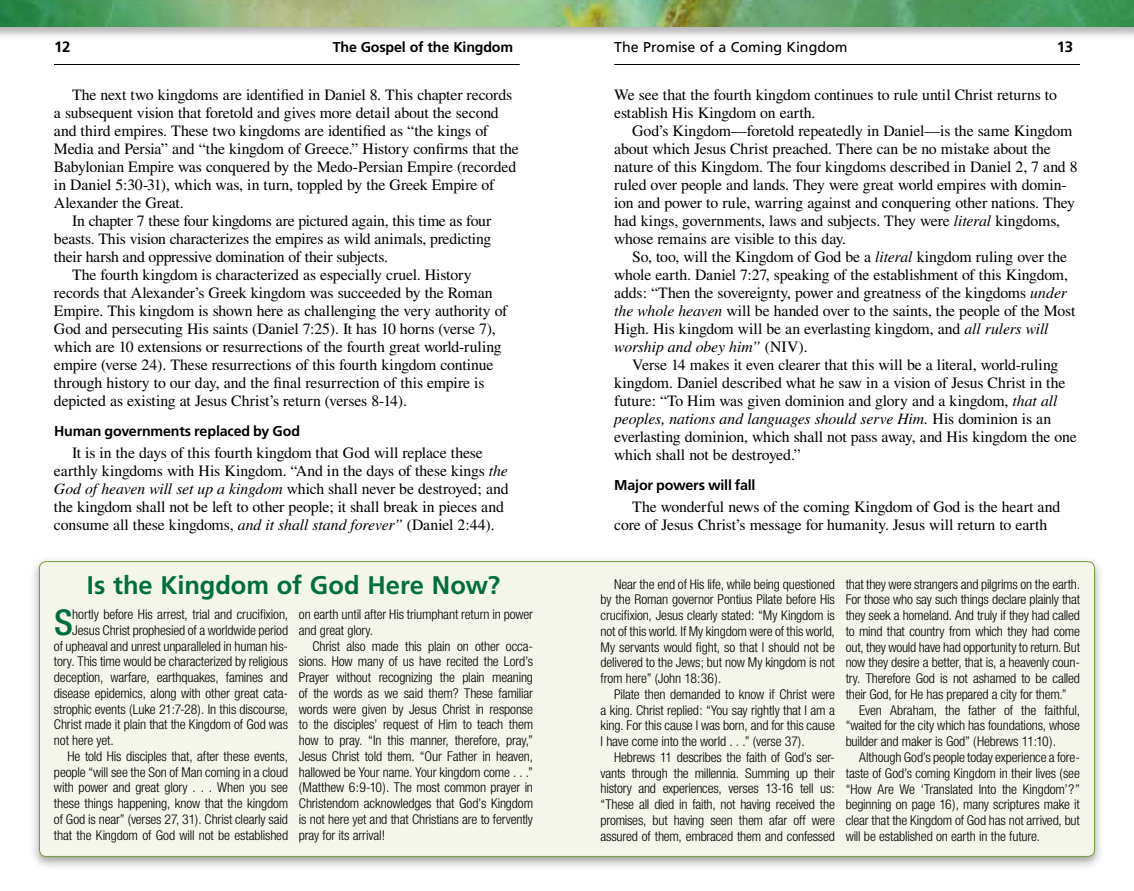
<style>
.page{position:relative;width:1134px;height:891px;background:#fff}
.page>*{position:absolute;margin:0;border:0;box-sizing:border-box;transform-origin:0 0}
.t1{font:500 condensed 35.55px "Helvetica Neue";color:#006f3d}
.t2{font:700 25.5px "Frutiger";color:#006f3d}
.t3{font:15.75px/18px "Times";letter-spacing:-.01em;color:#000}
.t4{font:700 15px "Frutiger";color:#000}
.t5{font:700 14.25px "Frutiger";letter-spacing:-.015em;color:#000}
.t6{font:14.25px "Frutiger";color:#000}
.t7{font:300 condensed 13.5px/15.8px "Helvetica Neue";letter-spacing:-.01em;color:#000;text-align:justify}
.s1{font-style:italic}
</style>
<div class="page">
<hr style="left:54px;top:64px;width:466px;height:1px;background:#000">
<hr style="left:614px;top:64px;width:466px;height:1px;background:#000">
<div style="left:0;top:0;width:1134px;height:39px;background:#000;opacity:.3"></div>
<img style="left:0;top:0;width:1134px;height:27px">
<div style="left:30px;top:555px;width:1074px;height:315px;background:#000;opacity:.4"></div>
<div style="left:39px;top:562px;width:1056px;height:294px;background:#f4f6ec;border-radius:7px"></div>
<p class="t6" style="left:614px;top:38px;width:235px">The Promise of a Coming Kingdom</p>
<p class="t4" style="left:54px;top:38px;width:18px">12</p>
<p class="t5" style="left:333px;top:39px;width:182px">The Gospel of the Kingdom</p>
<p class="t4" style="left:1057px;top:38px;width:18px">13</p>
<p class="t3" style="left:72px;top:86px;width:442px">The next two kingdoms are identified in Daniel 8. This chapter records</p>
<p class="t3" style="left:54px;top:104px;width:446px">a subsequent vision that foretold and gives more detail about the second</p>
<p class="t3" style="left:54px;top:122px;width:436px">and third empires. These two kingdoms are identified as “the kings of</p>
<p class="t3" style="left:54px;top:140px;width:466px">Media and Persia” and “the kingdom of Greece.” History confirms that the</p>
<p class="t3" style="left:54px;top:158px;width:464px">Babylonian Empire was conquered by the Medo-Persian Empire (recorded</p>
<p class="t3" style="left:54px;top:176px;width:442px">in Daniel 5:30-31), which was, in turn, toppled by the Greek Empire of</p>
<p class="t3" style="left:54px;top:194px;width:131px">Alexander the Great.</p>
<p class="t3" style="left:72px;top:212px;width:421px">In chapter 7 these four kingdoms are pictured again, this time as four</p>
<p class="t3" style="left:54px;top:230px;width:439px">beasts. This vision characterizes the empires as wild animals, predicting</p>
<p class="t3" style="left:54px;top:248px;width:336px">their harsh and oppressive domination of their subjects.</p>
<p class="t3" style="left:72px;top:266px;width:401px">The fourth kingdom is characterized as especially cruel. History</p>
<p class="t3" style="left:54px;top:284px;width:440px">records that Alexander’s Greek kingdom was succeeded by the Roman</p>
<p class="t3" style="left:54px;top:302px;width:455px">Empire. This kingdom is shown here as challenging the very authority of</p>
<p class="t3" style="left:54px;top:320px;width:443px">God and persecuting His saints (Daniel 7:25). It has 10 horns (verse 7),</p>
<p class="t3" style="left:54px;top:338px;width:449px">which are 10 extensions or resurrections of the fourth great world-ruling</p>
<p class="t3" style="left:54px;top:356px;width:441px">empire (verse 24). These resurrections of this fourth kingdom continue</p>
<p class="t3" style="left:54px;top:374px;width:432px">through history to our day, and the final resurrection of this empire is</p>
<p class="t3" style="left:54px;top:392px;width:355px">depicted as existing at Jesus Christ’s return (verses 8-14).</p>
<p class="t5" style="left:54px;top:423px;width:248px">Human governments replaced by God</p>
<p class="t3" style="left:54px;top:444px;width:456px;text-indent:18px">It is in the days of this fourth kingdom that God will replace these earthly kingdoms with His Kingdom. “And in the days of these kings <span class="s1">the God of heaven will set up a kingdom</span> which shall never be destroyed; and the kingdom shall not be left to other people; it shall break in pieces and consume all these kingdoms, <span class="s1">and it shall stand forever”</span> (Daniel 2:44).</p>
<p class="t3" style="left:614px;top:86px;width:444px">We see that the fourth kingdom continues to rule until Christ returns to establish His Kingdom on earth.</p>
<p class="t3" style="left:614px;top:122px;width:465px;text-indent:18px">God’s Kingdom—foretold repeatedly in Daniel—is the same Kingdom about which Jesus Christ preached. There can be no mistake about the nature of this Kingdom. The four kingdoms described in Daniel 2, 7 and 8 ruled over people and lands. They were great world empires with domin&shy;ion and power to rule, warring against and conquering other nations. They had kings, governments, laws and subjects. They were <span class="s1">literal</span> kingdoms, whose remains are visible to this day.</p>
<p class="t3" style="left:614px;top:248px;width:463px;text-indent:18px">So, too, will the Kingdom of God be a <span class="s1">literal</span> kingdom ruling over the whole earth. Daniel 7:27, speaking of the establishment of this Kingdom, adds: “Then the sovereignty, power and greatness of the kingdoms <span class="s1">under the whole heaven</span> will be handed over to the saints, the people of the Most High. His kingdom will be an everlasting kingdom, and <span class="s1">all rulers will worship and obey him”</span> (NIV).</p>
<p class="t3" style="left:614px;top:356px;width:464px;text-indent:18px">Verse 14 makes it even clearer that this will be a literal, world-ruling kingdom. Daniel described what he saw in a vision of Jesus Christ in the future: “To Him was given dominion and glory and a kingdom, <span class="s1">that all peoples, nations and languages should serve Him.</span> His dominion is an everlasting dominion, which shall not pass away, and His kingdom the one which shall not be destroyed.”</p>
<p class="t5" style="left:614px;top:477px;width:143px">Major powers will fall</p>
<p class="t3" style="left:614px;top:498px;width:448px;text-indent:18px">The wonderful news of the coming Kingdom of God is the heart and core of Jesus Christ’s message for humanity. Jesus will return to earth</p>
<h2 class="t2" style="left:87px;top:570px;width:415px">Is the Kingdom of God Here Now?</h2>
<h1 class="t1" style="left:54px;top:601px;width:20px">S</h1>
<p class="t7" style="left:72px;top:606px;width:217px">hortly before His arrest, trial and crucifixion,</p>
<p class="t7" style="left:72px;top:622px;width:217px">Jesus Christ prophesied of a worldwide period</p>
<p class="t7" style="left:54px;top:638px;width:236px">of upheaval and unrest unparalleled in human his-</p>
<p class="t7" style="left:54px;top:654px;width:236px">tory. This time would be characterized by religious</p>
<p class="t7" style="left:54px;top:669px;width:236px">deception, warfare, earthquakes, famines and</p>
<p class="t7" style="left:54px;top:685px;width:236px">disease epidemics, along with other great cata-</p>
<p class="t7" style="left:54px;top:701px;width:236px">strophic events (Luke 21:7-28). In this discourse,</p>
<p class="t7" style="left:54px;top:717px;width:236px">Christ made it plain that the Kingdom of God was</p>
<p class="t7" style="left:54px;top:732px;width:61px">not here yet.</p>
<p class="t7" style="left:67px;top:748px;width:222px">He told His disciples that, after these events,</p>
<p class="t7" style="left:54px;top:764px;width:236px">people “will see the Son of Man coming in a cloud</p>
<p class="t7" style="left:54px;top:780px;width:236px">with power and great glory . . . When you see</p>
<p class="t7" style="left:54px;top:795px;width:236px">these things happening, know that the kingdom</p>
<p class="t7" style="left:54px;top:811px;width:236px">of God is near” (verses 27, 31). Christ clearly said</p>
<p class="t7" style="left:54px;top:827px;width:236px">that the Kingdom of God will not be established</p>
<p class="t7" style="left:299px;top:606px;width:236px">on earth until after His triumphant return in power and great glory.</p>
<p class="t7" style="left:299px;top:638px;width:236px;text-indent:13px">Christ also made this plain on other occa&shy;sions. How many of us have recited the Lord’s Prayer without recognizing the plain meaning of the words as we said them? These familiar words were given by Jesus Christ in response to the disciples’ request of Him to teach them how to pray. “In this manner, therefore, pray,” Jesus Christ told them. “Our Father in heaven, hallowed be Your name. Your kingdom come . . .” (Matthew 6:9-10). The most common prayer in Christendom acknowledges that God’s Kingdom is not here yet and that Christians are to fervently pray for its arrival!</p>
<p class="t7" style="left:601px;top:576px;width:236px;text-indent:13px">Near the end of His life, while being questioned by the Roman governor Pontius Pilate before His crucifixion, Jesus clearly stated: “My Kingdom is not of this world. If My kingdom were of this world, My servants would fight, so that I should not be delivered to the Jews; but now My kingdom is not from here” (John 18:36).</p>
<p class="t7" style="left:601px;top:686px;width:236px;text-indent:13px">Pilate then demanded to know if Christ were a king. Christ replied: “You say rightly that I am a king. For this cause I was born, and for this cause I have come into the world . . .” (verse 37).</p>
<p class="t7" style="left:601px;top:749px;width:236px;text-indent:14px">Hebrews 11 describes the faith of God’s ser&shy;vants through the millennia. Summing up their history and experiences, verses 13-16 tell us: “These all died in faith, not having received the promises, but having seen them afar off were assured of them, embraced them and confessed</p>
<p class="t7" style="left:846px;top:576px;width:236px">that they were strangers and pilgrims on the earth.</p>
<p class="t7" style="left:846px;top:592px;width:236px">For those who say such things declare plainly that</p>
<p class="t7" style="left:846px;top:607px;width:236px">they seek a homeland. And truly if they had called</p>
<p class="t7" style="left:846px;top:623px;width:236px">to mind that country from which they had come</p>
<p class="t7" style="left:846px;top:639px;width:236px">out, they would have had opportunity to return. But</p>
<p class="t7" style="left:846px;top:655px;width:236px">now they desire a better, that is, a heavenly coun-</p>
<p class="t7" style="left:846px;top:670px;width:236px">try. Therefore God is not ashamed to be called</p>
<p class="t7" style="left:846px;top:686px;width:222px">their God, for He has prepared a city for them.”</p>
<p class="t7" style="left:859px;top:702px;width:222px">Even Abraham, the father of the faithful,</p>
<p class="t7" style="left:846px;top:718px;width:236px">“waited for the city which has foundations, whose</p>
<p class="t7" style="left:846px;top:733px;width:212px">builder and maker is God” (Hebrews 11:10).</p>
<p class="t7" style="left:859px;top:749px;width:222px">Although God’s people today experience a fore-</p>
<p class="t7" style="left:846px;top:765px;width:236px">taste of God’s coming Kingdom in their lives (see</p>
<p class="t7" style="left:846px;top:781px;width:236px">“How Are We ‘Translated Into the Kingdom’?”</p>
<p class="t7" style="left:846px;top:797px;width:236px">beginning on page 16), many scriptures make it</p>
<p class="t7" style="left:846px;top:812px;width:236px">clear that the Kingdom of God has not arrived, but</p>
<p class="t7" style="left:846px;top:828px;width:196px">will be established on earth in the future.</p>
</div>
